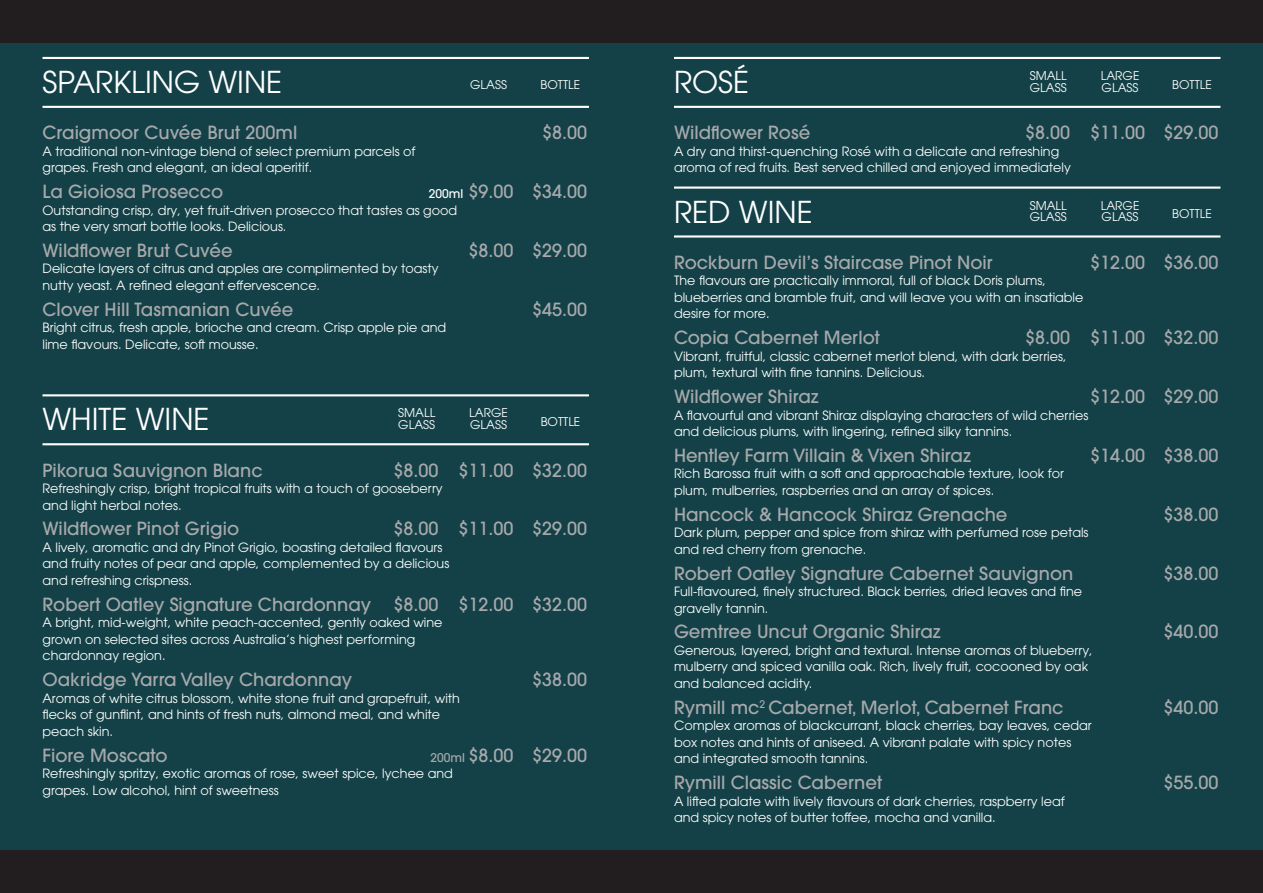
<style>
.page{position:relative;width:1263px;height:893px;background:#fff}
.page>*{position:absolute;margin:0;border:0;box-sizing:border-box;transform-origin:0 0}
.t1{font:30px "ITC Avant Garde Pro";color:#fff}
.t2{font:500 18px "ITC Avant Garde Pro";color:#a7a9ac}
.t3{font:12.75px/16.5px "ITC Avant Garde Pro";color:#fff}
.t4{font:12px/11.7px "ITC Avant Garde Pro";color:#fff}
.s1{font-size:12px;color:#fff}
.s2{font-size:12px}
</style>
<div class="page">
<div style="left:0;top:43px;width:1263px;height:807px;background:#134147"></div>
<div style="left:0;top:0;width:1263px;height:43px;background:#221e1f"></div>
<div style="left:0;top:850px;width:1263px;height:43px;background:#221e1f"></div>
<hr style="left:43px;top:394px;width:546px;height:2px;background:#fff">
<hr style="left:43px;top:443px;width:546px;height:2px;background:#fff">
<hr style="left:43px;top:57px;width:546px;height:2px;background:#fff">
<hr style="left:43px;top:106px;width:546px;height:2px;background:#fff">
<hr style="left:674px;top:57px;width:546px;height:2px;background:#fff">
<hr style="left:674px;top:106px;width:546px;height:2px;background:#fff">
<hr style="left:674px;top:187px;width:546px;height:2px;background:#fff">
<hr style="left:674px;top:235px;width:546px;height:3px;background:#fff">
<h1 class="t1" style="left:43px;top:63px;width:241px">SPARKLING WINE</h1>
<p class="t4" style="left:470px;top:78px;width:38px">GLASS</p>
<p class="t4" style="left:541px;top:78px;width:41px">BOTTLE</p>
<h2 class="t2" style="left:43px;top:121px;width:256px">Craigmoor Cuvée Brut 200ml</h2>
<h2 class="t2" style="left:542px;top:121px;width:46px">$8.00</h2>
<p class="t3" style="left:43px;top:143px;width:374px">A traditional non-vintage blend of select premium parcels of grapes. Fresh and elegant, an ideal aperitif.</p>
<h2 class="t2" style="left:43px;top:180px;width:182px">La Gioiosa Prosecco</h2>
<h2 class="t2" style="left:429px;top:180px;width:160px"><span class="s1">200ml</span> $9.00 $34.00</h2>
<p class="t3" style="left:43px;top:201px;width:416px">Outstanding crisp, dry, yet fruit-driven prosecco that tastes as good as the very smart bottle looks. Delicious.</p>
<h2 class="t2" style="left:43px;top:239px;width:192px">Wildflower Brut Cuvée</h2>
<h2 class="t2" style="left:469px;top:239px;width:120px">$8.00 $29.00</h2>
<p class="t3" style="left:43px;top:260px;width:397px">Delicate layers of citrus and apples are complimented by toasty nutty yeast. A refined elegant effervescence.</p>
<h2 class="t2" style="left:43px;top:298px;width:252px">Clover Hill Tasmanian Cuvée</h2>
<h2 class="t2" style="left:532px;top:298px;width:56px">$45.00</h2>
<p class="t3" style="left:43px;top:319px;width:405px">Bright citrus, fresh apple, brioche and cream. Crisp apple pie and lime flavours. Delicate, soft mousse.</p>
<h1 class="t1" style="left:43px;top:401px;width:169px">WHITE WINE</h1>
<p class="t4" style="left:398px;top:407px;width:38px">SMALL<br>GLASS</p>
<p class="t4" style="left:469px;top:407px;width:40px">LARGE<br>GLASS</p>
<p class="t4" style="left:541px;top:416px;width:41px">BOTTLE</p>
<h2 class="t2" style="left:43px;top:458px;width:222px">Pikorua Sauvignon Blanc</h2>
<h2 class="t2" style="left:394px;top:458px;width:195px">$8.00 $11.00 $32.00</h2>
<p class="t3" style="left:43px;top:480px;width:402px">Refreshingly crisp, bright tropical fruits with a touch of gooseberry and light herbal notes.</p>
<h2 class="t2" style="left:43px;top:517px;width:198px">Wildflower Pinot Grigio</h2>
<h2 class="t2" style="left:394px;top:517px;width:195px">$8.00 $11.00 $29.00</h2>
<p class="t3" style="left:43px;top:539px;width:408px">A lively, aromatic and dry Pinot Grigio, boasting detailed flavours and fruity notes of pear and apple, complemented by a delicious and refreshing crispness.</p>
<h2 class="t2" style="left:43px;top:593px;width:546px">Robert Oatley Signature Chardonnay $8.00 $12.00 $32.00</h2>
<p class="t3" style="left:43px;top:614px;width:401px">A bright, mid-weight, white peach-accented, gently oaked wine grown on selected sites across Australia’s highest performing chardonnay region.</p>
<h2 class="t2" style="left:43px;top:668px;width:311px">Oakridge Yarra Valley Chardonnay</h2>
<h2 class="t2" style="left:532px;top:668px;width:56px">$38.00</h2>
<p class="t3" style="left:43px;top:690px;width:419px">Aromas of white citrus blossom, white stone fruit and grapefruit, with flecks of gunflint, and hints of fresh nuts, almond meal, and white peach skin.</p>
<h2 class="t2" style="left:43px;top:743px;width:127px">Fiore Moscato</h2>
<h2 class="t2" style="left:431px;top:743px;width:158px"><span class="s2">200ml</span> $8.00 $29.00</h2>
<p class="t3" style="left:43px;top:765px;width:412px">Refreshingly spritzy, exotic aromas of rose, sweet spice, lychee and grapes. Low alcohol, hint of sweetness</p>
<h1 class="t1" style="left:674px;top:63px;width:77px">ROSÉ</h1>
<p class="t4" style="left:1030px;top:70px;width:38px">SMALL<br>GLASS</p>
<p class="t4" style="left:1101px;top:70px;width:40px">LARGE<br>GLASS</p>
<p class="t4" style="left:1172px;top:78px;width:41px">BOTTLE</p>
<h2 class="t2" style="left:674px;top:121px;width:138px">Wildflower Rosé</h2>
<h2 class="t2" style="left:1025px;top:121px;width:195px">$8.00 $11.00 $29.00</h2>
<p class="t3" style="left:674px;top:143px;width:398px">A dry and thirst-quenching Rosé with a delicate and refreshing aroma of red fruits. Best served chilled and enjoyed immediately</p>
<h1 class="t1" style="left:674px;top:193px;width:140px">RED WINE</h1>
<p class="t4" style="left:1030px;top:199px;width:38px">SMALL<br>GLASS</p>
<p class="t4" style="left:1101px;top:199px;width:40px">LARGE<br>GLASS</p>
<p class="t4" style="left:1172px;top:208px;width:41px">BOTTLE</p>
<h2 class="t2" style="left:674px;top:251px;width:320px">Rockburn Devil’s Staircase Pinot Noir</h2>
<h2 class="t2" style="left:1090px;top:251px;width:130px">$12.00 $36.00</h2>
<p class="t3" style="left:674px;top:272px;width:411px">The flavours are practically immoral, full of black Doris plums, blueberries and bramble fruit, and will leave you with an insatiable desire for more.</p>
<h2 class="t2" style="left:674px;top:326px;width:207px">Copia Cabernet Merlot</h2>
<h2 class="t2" style="left:1025px;top:326px;width:195px">$8.00 $11.00 $32.00</h2>
<p class="t3" style="left:674px;top:348px;width:394px">Vibrant, fruitful, classic cabernet merlot blend, with dark berries, plum, textural with fine tannins. Delicious.</p>
<h2 class="t2" style="left:674px;top:385px;width:146px">Wildflower Shiraz</h2>
<h2 class="t2" style="left:1090px;top:385px;width:130px">$12.00 $29.00</h2>
<p class="t3" style="left:674px;top:406px;width:416px">A flavourful and vibrant Shiraz displaying characters of wild cherries and delicious plums, with lingering, refined silky tannins.</p>
<h2 class="t2" style="left:674px;top:444px;width:298px">Hentley Farm Villain &amp; Vixen Shiraz</h2>
<h2 class="t2" style="left:1090px;top:444px;width:130px">$14.00 $38.00</h2>
<p class="t3" style="left:674px;top:465px;width:391px">Rich Barossa fruit with a soft and approachable texture, look for plum, mulberries, raspberries and an array of spices.</p>
<h2 class="t2" style="left:674px;top:503px;width:335px">Hancock &amp; Hancock Shiraz Grenache</h2>
<h2 class="t2" style="left:1164px;top:503px;width:56px">$38.00</h2>
<p class="t3" style="left:674px;top:524px;width:416px">Dark plum, pepper and spice from shiraz with perfumed rose petals and red cherry from grenache.</p>
<h2 class="t2" style="left:674px;top:561px;width:401px">Robert Oatley Signature Cabernet Sauvignon</h2>
<h2 class="t2" style="left:1164px;top:561px;width:56px">$38.00</h2>
<p class="t3" style="left:674px;top:583px;width:410px">Full-flavoured, finely structured. Black berries, dried leaves and fine gravelly tannin.</p>
<h2 class="t2" style="left:674px;top:620px;width:268px">Gemtree Uncut Organic Shiraz</h2>
<h2 class="t2" style="left:1164px;top:620px;width:56px">$40.00</h2>
<p class="t3" style="left:674px;top:642px;width:420px">Generous, layered, bright and textural. Intense aromas of blueberry, mulberry and spiced vanilla oak. Rich, lively fruit, cocooned by oak and balanced acidity.</p>
<h2 class="t2" style="left:674px;top:696px;width:391px">Rymill mc<sup>2</sup> Cabernet, Merlot, Cabernet Franc</h2>
<h2 class="t2" style="left:1164px;top:696px;width:56px">$40.00</h2>
<p class="t3" style="left:674px;top:717px;width:419px">Complex aromas of blackcurrant, black cherries, bay leaves, cedar box notes and hints of aniseed. A vibrant palate with spicy notes and integrated smooth tannins.</p>
<h2 class="t2" style="left:674px;top:771px;width:209px">Rymill Classic Cabernet</h2>
<h2 class="t2" style="left:1164px;top:771px;width:56px">$55.00</h2>
<p class="t3" style="left:674px;top:793px;width:392px">A lifted palate with lively flavours of dark cherries, raspberry leaf and spicy notes of butter toffee, mocha and vanilla.</p>
</div>
